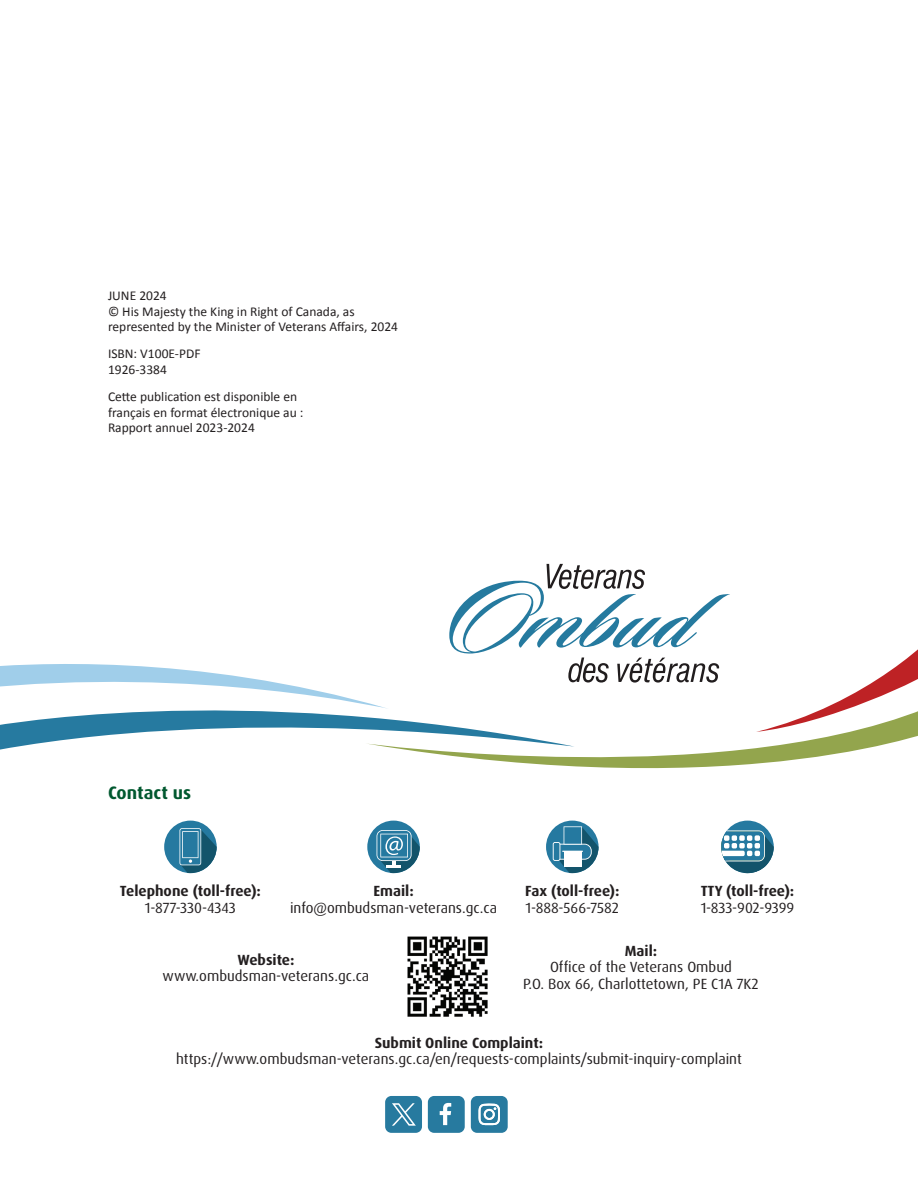
<style>
.page{position:relative;width:918px;height:1188px;background:#fff}
.page>*{position:absolute;margin:0;border:0;box-sizing:border-box;transform-origin:0 0}
.t1{font:700 18px "Dax Pro";color:#00582f}
.t2{font:14.7px/16.4px "Dax Pro";color:#231f20;text-align:center}
.t3{font:700 14.7px "Dax Pro";color:#231f20}
.t4{font:13.5px/15.5px "Calibri";color:#231f20}
</style>
<div class="page">
<svg style="left:449px;top:564px;width:281px;height:119px"></svg>
<div style="left:164px;top:821px;width:53px;height:52px;background:#2579a0;border-radius:50%"></div>
<svg style="left:180px;top:828px;width:37px;height:45px"></svg>
<div style="left:367px;top:821px;width:53px;height:52px;background:#2579a0;border-radius:50%"></div>
<svg style="left:377px;top:830px;width:43px;height:43px"></svg>
<hr style="left:387px;top:865px;width:14px;height:3px;background:#fff">
<div style="left:546px;top:821px;width:53px;height:52px;background:#2579a0;border-radius:50%"></div>
<svg style="left:553px;top:826px;width:46px;height:47px"></svg>
<div style="left:721px;top:821px;width:53px;height:52px;background:#2579a0;border-radius:50%"></div>
<svg style="left:721px;top:830px;width:53px;height:43px"></svg>
<svg style="left:445px;top:732px;width:473px;height:37px"></svg>
<svg style="left:756px;top:649px;width:162px;height:83px"></svg>
<svg style="left:0;top:664px;width:254px;height:15px"></svg>
<svg style="left:0;top:679px;width:575px;height:76px"></svg>
<img style="left:407px;top:936px;width:81px;height:81px">
<div style="left:471px;top:1096px;width:37px;height:37px;background:#277a9f;border-radius:6px"></div>
<svg style="left:478px;top:1104px;width:22px;height:21px"></svg>
<div style="left:428px;top:1096px;width:37px;height:37px;background:#277a9f;border-radius:6px"></div>
<svg style="left:440px;top:1103px;width:11px;height:22px"></svg>
<div style="left:385px;top:1096px;width:37px;height:37px;background:#277a9f;border-radius:6px"></div>
<svg style="left:392px;top:1103px;width:24px;height:23px"></svg>
<p class="t4" style="left:108px;top:288px;width:292px">JUNE 2024<br>© His Majesty the King in Right of Canada, as represented by the Minister of Veterans Affairs, 2024</p>
<p class="t4" style="left:108px;top:346px;width:94px">ISBN: V100E-PDF<br>1926-3384</p>
<p class="t4" style="left:108px;top:389px;width:197px">Cette publication est disponible en français en format électronique au :<br>Rapport annuel 2023-2024</p>
<p class="t1" style="left:108px;top:781px;width:85px">Contact us</p>
<p class="t3" style="left:120px;top:882px;width:142px">Telephone (toll-free):</p>
<p class="t2" style="left:145px;top:899px;width:92px">1-877-330-4343</p>
<p class="t3" style="left:373px;top:882px;width:42px">Email:</p>
<p class="t2" style="left:290px;top:899px;width:209px">info@ombudsman-veterans.gc.ca</p>
<p class="t3" style="left:237px;top:950px;width:59px">Website:</p>
<p class="t2" style="left:163px;top:968px;width:208px">www.ombudsman-veterans.gc.ca</p>
<p class="t3" style="left:525px;top:882px;width:96px">Fax (toll-free):</p>
<p class="t2" style="left:526px;top:899px;width:95px">1-888-566-7582</p>
<p class="t3" style="left:701px;top:882px;width:95px">TTY (toll-free):</p>
<p class="t2" style="left:701px;top:899px;width:95px">1-833-902-9399</p>
<p class="t3" style="left:625px;top:941px;width:34px">Mail:</p>
<p class="t2" style="left:523px;top:959px;width:237px">Office of the Veterans Ombud<br>P.O. Box 66, Charlottetown, PE C1A 7K2</p>
<p class="t3" style="left:375px;top:1033px;width:170px">Submit Online Complaint:</p>
<p class="t2" style="left:176px;top:1051px;width:567px">https://www.ombudsman-veterans.gc.ca/en/requests-complaints/submit-inquiry-complaint</p>
</div>
